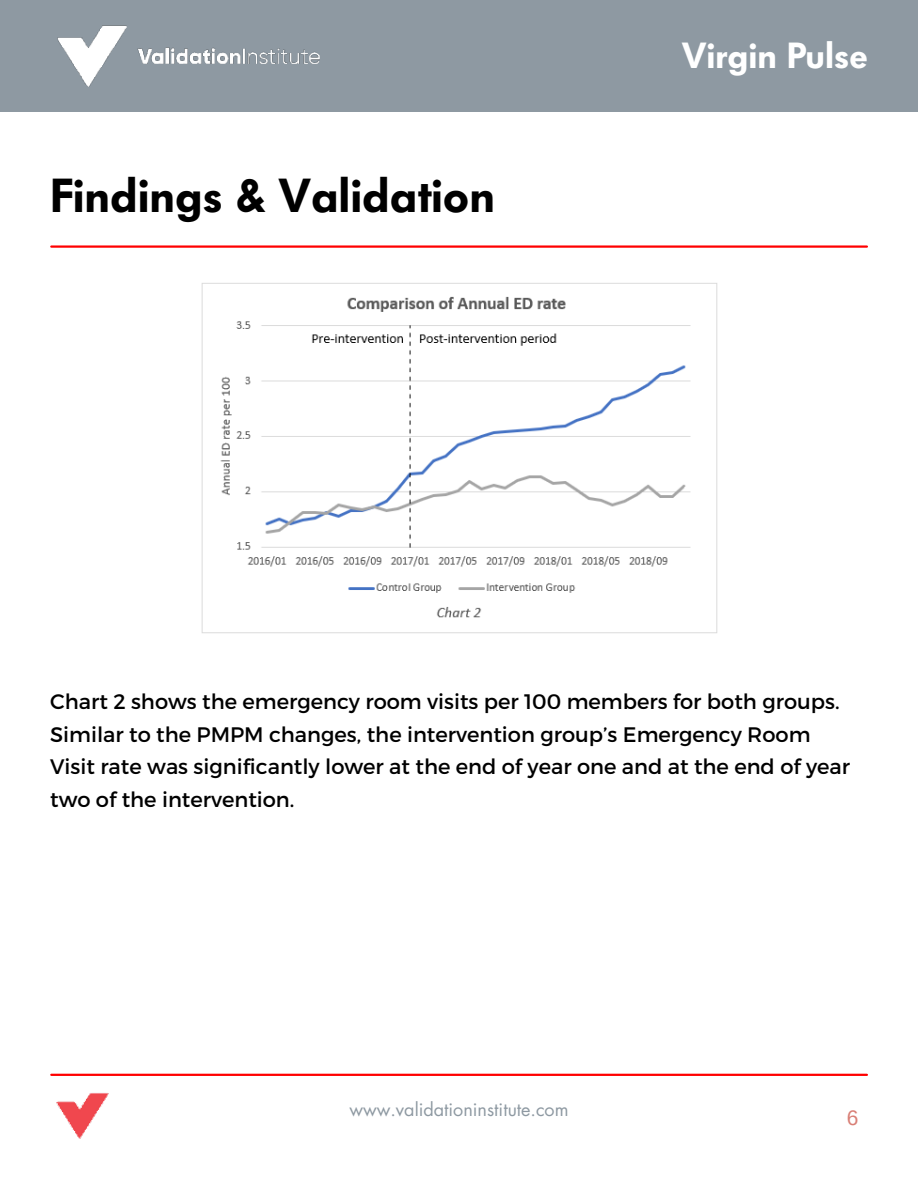
<style>
.page{position:relative;width:918px;height:1188px;background:#fff}
.page>*{position:absolute;margin:0;border:0;box-sizing:border-box;transform-origin:0 0}
.t1{font:600 47.25px "Futura BQ";color:#000}
.t2{font:600 36px "Futura BQ";color:#fff}
.t3{font:21px/32.7px "Montserrat";color:#000}
.t4{font:21px "Arimo";color:#d97f76}
.t5{font:18px "Futura LT";color:#8e99a2}
</style>
<div class="page">
<div style="left:0;top:0;width:918px;height:111px;background:#8e99a2"></div>
<img style="left:57px;top:25px;width:263px;height:62px">
<hr style="left:51px;top:1074px;width:816px;height:2px;background:#f00">
<img style="left:56px;top:1093px;width:53px;height:46px">
<hr style="left:51px;top:245px;width:816px;height:3px;background:#f00">
<img style="left:201px;top:283px;width:517px;height:350px">
<h1 class="t1" style="left:50px;top:168px;width:446px">Findings &amp; Validation</h1>
<h2 class="t2" style="left:682px;top:35px;width:188px">Virgin Pulse</h2>
<p class="t3" style="left:50px;top:685px;width:802px">Chart 2 shows the emergency room visits per 100 members for both groups.<br>Similar to the PMPM changes, the intervention group’s Emergency Room Visit rate was significantly lower at the end of year one and at the end of year two of the intervention.</p>
<p class="t5" style="left:349px;top:1098px;width:221px">www.validationinstitute.com</p>
<p class="t4" style="left:847px;top:1105px;width:13px">6</p>
</div>
